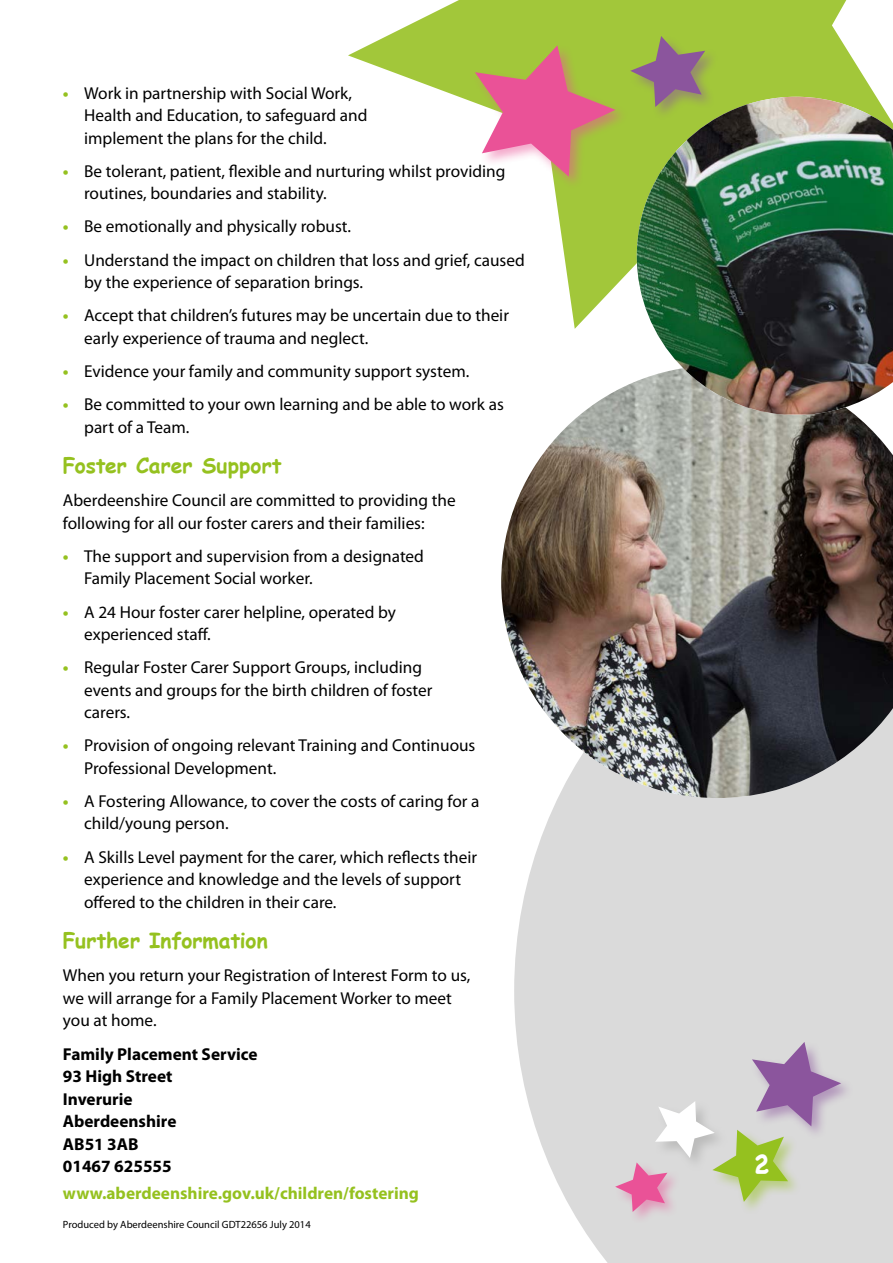
<style>
.page{position:relative;width:893px;height:1263px;background:#fff}
.page>*{position:absolute;margin:0;border:0;box-sizing:border-box;transform-origin:0 0}
.t1{font:700 27px "Chalkboard";color:#fff}
.t2{font:700 21px "Comic Sans MS";letter-spacing:-.005em;color:#95c11f}
.t3{font:17.25px/22.5px "Myriad Pro";color:#000}
.t4{font:700 17.25px/22.5px "Myriad Pro";color:#000}
.t5{font:700 17.25px "Myriad Pro";color:#95c11f}
.t6{font:10.5px "Myriad Pro";color:#000}
.s1{font-weight:700;color:#95c11f}
</style>
<div class="page">
<svg style="left:348px;top:0;width:529px;height:329px"></svg>
<div style="left:473px;top:44px;width:156px;height:147px;background:#ea5297;opacity:.5"></div>
<svg style="left:475px;top:45px;width:140px;height:132px;background:#cf9c80"></svg>
<div style="left:629px;top:34px;width:90px;height:87px;background:#8b559d;opacity:.5"></div>
<svg style="left:630px;top:36px;width:75px;height:71px;background:#968d6b"></svg>
<svg style="left:514px;top:798px;width:379px;height:465px;background:#dcdcdc"></svg>
<div style="left:750px;top:1040px;width:105px;height:100px;background:#dadada"></div>
<div style="left:711px;top:1128px;width:91px;height:87px;background:#dadada"></div>
<div style="left:613px;top:1160px;width:69px;height:66px;background:#ea5297;opacity:.5"></div>
<svg style="left:615px;top:1042px;width:226px;height:170px"></svg>
<img style="left:501px;top:381px;width:392px;height:417px">
<img style="left:637px;top:97px;width:256px;height:318px">
<p class="t3" style="left:84px;top:81px;width:285px;text-indent:-21px"><span class="s1">•</span> Work in partnership with Social Work,<br>Health and Education, to safeguard and implement the plans for the child.</p>
<p class="t3" style="left:84px;top:160px;width:423px;text-indent:-21px"><span class="s1">•</span> Be tolerant, patient, flexible and nurturing whilst providing routines, boundaries and stability.</p>
<p class="t3" style="left:63px;top:215px;width:290px"><span class="s1">•</span> Be emotionally and physically robust.</p>
<p class="t3" style="left:84px;top:248px;width:442px;text-indent:-21px"><span class="s1">•</span> Understand the impact on children that loss and grief, caused by the experience of separation brings.</p>
<p class="t3" style="left:84px;top:304px;width:426px;text-indent:-21px"><span class="s1">•</span> Accept that children’s futures may be uncertain due to their early experience of trauma and neglect.</p>
<p class="t3" style="left:63px;top:360px;width:408px"><span class="s1">•</span> Evidence your family and community support system.</p>
<p class="t3" style="left:84px;top:393px;width:421px;text-indent:-21px"><span class="s1">•</span> Be committed to your own learning and be able to work as part of a Team.</p>
<p class="t2" style="left:63px;top:450px;width:220px">Foster Carer Support</p>
<p class="t3" style="left:63px;top:489px;width:394px">Aberdeenshire Council are committed to providing the following for all our foster carers and their families:</p>
<p class="t3" style="left:84px;top:545px;width:341px;text-indent:-21px"><span class="s1">•</span> The support and supervision from a designated<br>Family Placement Social worker.</p>
<p class="t3" style="left:84px;top:600px;width:313px;text-indent:-21px"><span class="s1">•</span> A 24 Hour foster carer helpline, operated by experienced staff.</p>
<p class="t3" style="left:84px;top:656px;width:350px;text-indent:-21px"><span class="s1">•</span> Regular Foster Carer Support Groups, including events and groups for the birth children of foster carers.</p>
<p class="t3" style="left:84px;top:734px;width:393px;text-indent:-21px"><span class="s1">•</span> Provision of ongoing relevant Training and Continuous<br>Professional Development.</p>
<p class="t3" style="left:84px;top:790px;width:397px;text-indent:-21px"><span class="s1">•</span> A Fostering Allowance, to cover the costs of caring for a child/young person.</p>
<p class="t3" style="left:84px;top:845px;width:394px;text-indent:-21px"><span class="s1">•</span> A Skills Level payment for the carer, which reflects their experience and knowledge and the levels of support offered to the children in their care.</p>
<p class="t2" style="left:63px;top:925px;width:206px">Further Information</p>
<p class="t3" style="left:63px;top:964px;width:409px">When you return your Registration of Interest Form to us, we will arrange for a Family Placement Worker to meet you at home.</p>
<p class="t4" style="left:63px;top:1042px;width:196px">Family Placement Service<br>93 High Street<br>Inverurie<br>Aberdeenshire<br>AB51 3AB<br>01467 625555</p>
<p class="t5" style="left:63px;top:1182px;width:358px">www.aberdeenshire.gov.uk/children/fostering</p>
<p class="t6" style="left:63px;top:1218px;width:249px">Produced by Aberdeenshire Council GDT22656 July 2014</p>
<h1 class="t1" style="left:753px;top:1148px;width:18px">2</h1>
</div>
